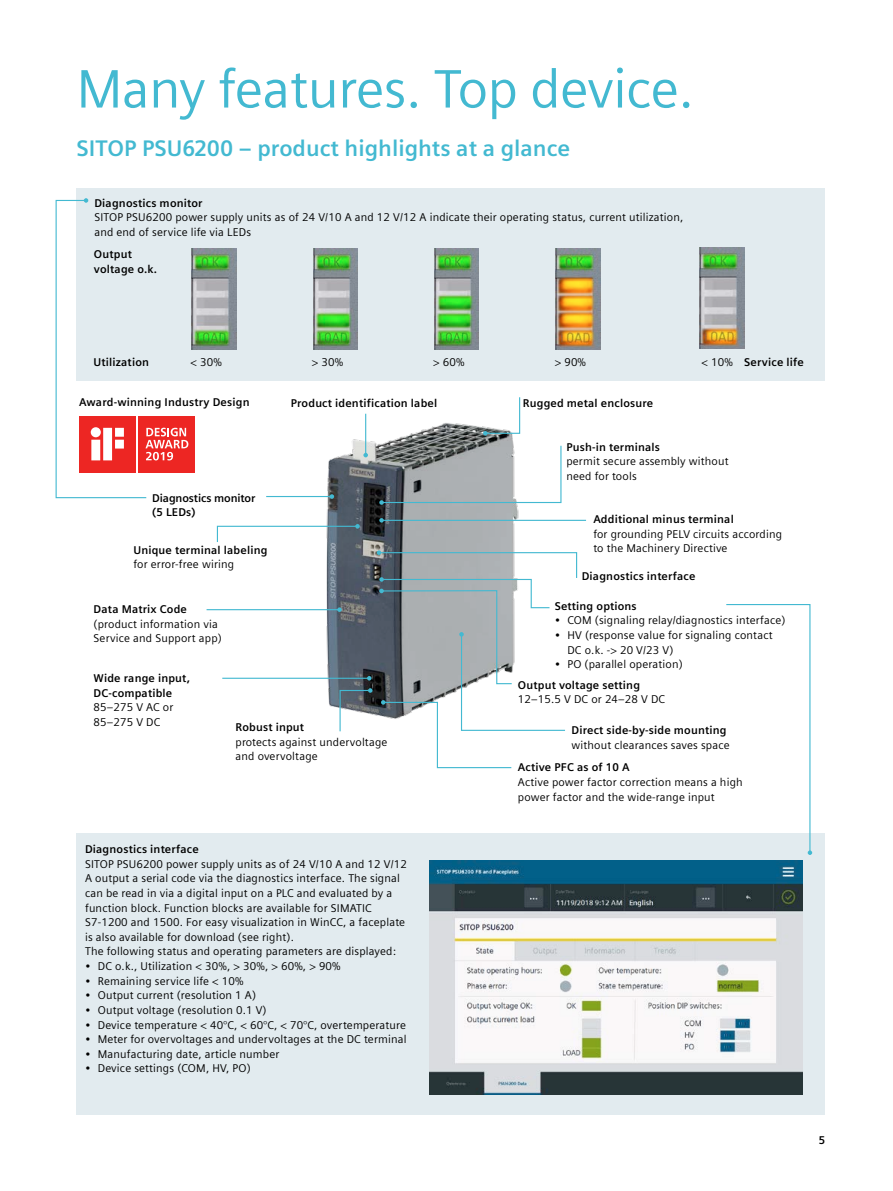
<style>
.page{position:relative;width:893px;height:1191px;background:#fff}
.page>*{position:absolute;margin:0;border:0;box-sizing:border-box;transform-origin:0 0}
.t1{font:54px "Siemens Sans Global";letter-spacing:-.01em;color:#43b9d1}
.t2{font:700 22.5px "Siemens Sans";color:#43b9d1}
.t3{font:11.25px/14.7px "Siemens Sans Global";letter-spacing:.015em;color:#000}
.t4{font:700 11.25px/14.7px "Siemens Sans Global";letter-spacing:.015em;color:#000}
.t5{font:700 11.25px/14.7px "Siemens Sans Global";letter-spacing:-.01em;color:#000}
.t6{font:700 11.25px "Siemens Sans";color:#000}
.s1{font-weight:400}
</style>
<div class="page">
<img style="left:261px;top:413px;width:321px;height:295px">
<div style="left:77px;top:833px;width:748px;height:281px;background:#e2ebef"></div>
<div style="left:77px;top:188px;width:748px;height:192px;background:#e2ebef"></div>
<img style="left:313px;top:248px;width:44px;height:102px">
<img style="left:192px;top:248px;width:44px;height:102px">
<img style="left:434px;top:248px;width:45px;height:102px">
<img style="left:556px;top:248px;width:44px;height:102px">
<img style="left:700px;top:247px;width:44px;height:102px">
<svg style="left:483px;top:397px;width:38px;height:38px"></svg>
<hr style="left:365px;top:414px;width:1px;height:41px;background:#43b9d1">
<svg style="left:363px;top:453px;width:5px;height:4px"></svg>
<svg style="left:379px;top:444px;width:183px;height:61px"></svg>
<hr style="left:382px;top:520px;width:204px;height:1px;background:#43b9d1">
<svg style="left:379px;top:518px;width:5px;height:4px"></svg>
<hr style="left:207px;top:609px;width:132px;height:1px;background:#43b9d1">
<hr style="left:222px;top:677px;width:147px;height:2px;background:#43b9d1">
<svg style="left:337px;top:550px;width:241px;height:218px"></svg>
<svg style="left:216px;top:524px;width:144px;height:19px"></svg>
<hr style="left:266px;top:496px;width:66px;height:1px;background:#43b9d1">
<svg style="left:330px;top:494px;width:4px;height:5px"></svg>
<svg style="left:726px;top:604px;width:86px;height:251px"></svg>
<div style="left:139px;top:416px;width:56px;height:56px;background:#ed2623"></div>
<svg style="left:55px;top:198px;width:133px;height:301px"></svg>
<img style="left:430px;top:860px;width:373px;height:234px">
<h1 class="t1" style="left:77px;top:49px;width:619px">Many features. Top device.</h1>
<h2 class="t2" style="left:77px;top:136px;width:495px">SITOP PSU6200 – product highlights at a glance</h2>
<p class="t4" style="left:94px;top:196px;width:110px">Diagnostics monitor</p>
<p class="t3" style="left:94px;top:211px;width:590px">SITOP PSU6200 power supply units as of 24 V/10 A and 12 V/12 A indicate their operating status, current utilization, and end of service life via LEDs</p>
<p class="t4" style="left:94px;top:247px;width:65px">Output voltage o.k.</p>
<p class="t4" style="left:94px;top:354px;width:57px">Utilization</p>
<p class="t3" style="left:190px;top:355px;width:33px">&lt; 30%</p>
<p class="t3" style="left:312px;top:355px;width:33px">&gt; 30%</p>
<p class="t3" style="left:433px;top:355px;width:33px">&gt; 60%</p>
<p class="t3" style="left:555px;top:355px;width:33px">&gt; 90%</p>
<p class="t4" style="left:702px;top:354px;width:104px"><span class="s1">&lt; 10%</span> Service life</p>
<p class="t4" style="left:79px;top:394px;width:172px">Award-winning Industry Design</p>
<p class="t4" style="left:523px;top:396px;width:132px">Rugged metal enclosure</p>
<p class="t4" style="left:291px;top:396px;width:148px">Product identification label</p>
<p class="t5" style="left:152px;top:490px;width:105px">Diagnostics monitor (5 LEDs)</p>
<p class="t4" style="left:134px;top:542px;width:135px">Unique terminal labeling</p>
<p class="t3" style="left:134px;top:557px;width:102px">for error-free wiring</p>
<p class="t4" style="left:94px;top:602px;width:95px">Data Matrix Code</p>
<p class="t3" style="left:94px;top:617px;width:130px">(product information via<br>Service and Support app)</p>
<p class="t4" style="left:94px;top:671px;width:98px">Wide range input,<br>DC-compatible</p>
<p class="t3" style="left:94px;top:700px;width:81px">85–275 V AC or<br>85–275 V DC</p>
<p class="t4" style="left:236px;top:720px;width:70px">Robust input</p>
<p class="t3" style="left:236px;top:735px;width:153px">protects against undervoltage and overvoltage</p>
<p class="t4" style="left:85px;top:841px;width:115px">Diagnostics interface</p>
<p class="t3" style="left:85px;top:857px;width:323px">SITOP PSU6200 power supply units as of 24 V/10 A and 12 V/12<br>A output a serial code via the diagnostics interface. The signal can be read in via a digital input on a PLC and evaluated by a function block. Function blocks are available for SIMATIC S7-1200 and 1500. For easy visualization in WinCC, a faceplate is also available for download (see right).<br>The following status and operating parameters are displayed:</p>
<p class="t3" style="left:85px;top:959px;width:257px">• DC o.k., Utilization &lt; 30%, &gt; 30%, &gt; 60%, &gt; 90%</p>
<p class="t3" style="left:85px;top:974px;width:160px">• Remaining service life &lt; 10%</p>
<p class="t3" style="left:85px;top:988px;width:173px">• Output current (resolution 1 A)</p>
<p class="t3" style="left:85px;top:1003px;width:183px">• Output voltage (resolution 0.1 V)</p>
<p class="t3" style="left:85px;top:1017px;width:323px">• Device temperature &lt; 40°C, &lt; 60°C, &lt; 70°C, overtemperature</p>
<p class="t3" style="left:85px;top:1032px;width:323px">• Meter for overvoltages and undervoltages at the DC terminal</p>
<p class="t3" style="left:85px;top:1047px;width:196px">• Manufacturing date, article number</p>
<p class="t3" style="left:85px;top:1061px;width:167px">• Device settings (COM, HV, PO)</p>
<p class="t4" style="left:566px;top:439px;width:95px">Push-in terminals</p>
<p class="t3" style="left:566px;top:454px;width:164px">permit secure assembly without need for tools</p>
<p class="t4" style="left:593px;top:511px;width:142px">Additional minus terminal</p>
<p class="t3" style="left:593px;top:527px;width:190px">for grounding PELV circuits according to the Machinery Directive</p>
<p class="t4" style="left:582px;top:568px;width:115px">Diagnostics interface</p>
<p class="t4" style="left:555px;top:598px;width:84px">Setting options</p>
<p class="t3" style="left:555px;top:613px;width:232px">• COM (signaling relay/diagnostics interface)</p>
<p class="t3" style="left:567px;top:628px;width:207px;text-indent:-13px">• HV (response value for signaling contact<br>DC o.k. -&gt; 20 V/23 V)</p>
<p class="t3" style="left:555px;top:657px;width:130px">• PO (parallel operation)</p>
<p class="t4" style="left:518px;top:677px;width:124px">Output voltage setting</p>
<p class="t3" style="left:518px;top:692px;width:149px">12–15.5 V DC or 24–28 V DC</p>
<p class="t4" style="left:571px;top:722px;width:157px">Direct side-by-side mounting</p>
<p class="t3" style="left:571px;top:737px;width:160px">without clearances saves space</p>
<p class="t4" style="left:518px;top:760px;width:113px">Active PFC as of 10 A</p>
<p class="t3" style="left:518px;top:775px;width:226px">Active power factor correction means a high power factor and the wide-range input</p>
<p class="t6" style="left:819px;top:1134px;width:8px">5</p>
</div>
